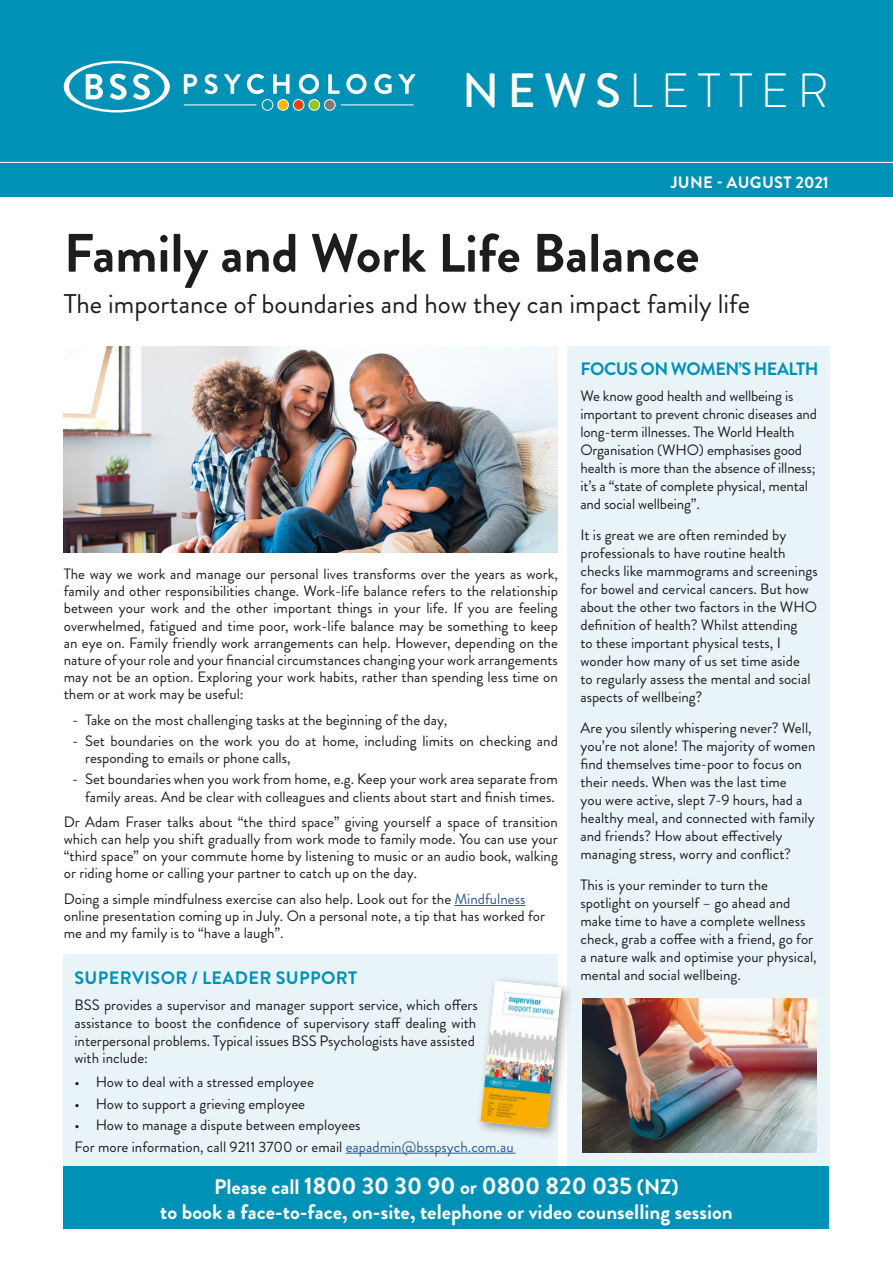
<style>
.page{position:relative;width:893px;height:1263px;background:#fff}
.page>*{position:absolute;margin:0;border:0;box-sizing:border-box;transform-origin:0 0}
.t1{font:700 54px "Brandon Grotesque";color:#1d1d1b}
.t2{font:300 48px "Brandon Grotesque";letter-spacing:.17em;color:#fff}
.t3{font:27px "Brandon Grotesque";color:#1d1d1b}
.t4{font:700 24px "Brandon Grotesque";color:#fff}
.t5{font:700 21px "Brandon Grotesque";color:#fff}
.t6{font:700 18px "Brandon Grotesque";letter-spacing:.02em;color:#0092b6}
.t7{font:700 18px "Brandon Grotesque";letter-spacing:-.03em;color:#0092b6}
.t8{font:700 16.5px "Brandon Grotesque";letter-spacing:.02em;color:#fff}
.t9{font:15px/18px "Brandon Grotesque";color:#1d1d1b}
.s1{font-weight:500}
.s2{color:#275b9b}
.s3{font-size:21px}
</style>
<div class="page">
<div style="left:0;top:0;width:893px;height:197px;background:#0092b6"></div>
<hr style="left:0;top:162px;width:893px;height:1px;background:#fff">
<svg style="left:184px;top:74px;width:13px;height:20px"></svg>
<svg style="left:205px;top:74px;width:13px;height:20px"></svg>
<svg style="left:224px;top:74px;width:17px;height:20px"></svg>
<svg style="left:247px;top:74px;width:17px;height:20px"></svg>
<svg style="left:273px;top:74px;width:17px;height:20px"></svg>
<svg style="left:299px;top:74px;width:20px;height:20px"></svg>
<svg style="left:328px;top:74px;width:12px;height:20px"></svg>
<svg style="left:346px;top:74px;width:20px;height:20px"></svg>
<svg style="left:374px;top:74px;width:18px;height:20px"></svg>
<svg style="left:398px;top:74px;width:17px;height:20px"></svg>
<hr style="left:184px;top:105px;width:73px;height:1px;background:#fff">
<hr style="left:341px;top:105px;width:73px;height:1px;background:#fff">
<svg style="left:64px;top:61px;width:106px;height:51px"></svg>
<div style="left:262px;top:99px;width:11px;height:12px;border:1px solid #fff;border-radius:50%"></div>
<div style="left:278px;top:100px;width:10px;height:10px;background:#fab600;border-radius:50%"></div>
<div style="left:277px;top:99px;width:12px;height:12px;border:1px solid #fff;border-radius:50%"></div>
<div style="left:293px;top:100px;width:11px;height:10px;background:#e14412;border-radius:50%"></div>
<div style="left:293px;top:99px;width:11px;height:12px;border:1px solid #fff;border-radius:50%"></div>
<div style="left:309px;top:100px;width:11px;height:10px;background:#9ac21c;border-radius:50%"></div>
<div style="left:309px;top:99px;width:11px;height:12px;border:1px solid #fff;border-radius:50%"></div>
<div style="left:324px;top:100px;width:11px;height:10px;background:#7c7b7b;border-radius:50%"></div>
<div style="left:324px;top:99px;width:11px;height:12px;border:1px solid #fff;border-radius:50%"></div>
<div style="left:567px;top:347px;width:262px;height:819px;background:#e9f4f9"></div>
<div style="left:64px;top:1166px;width:765px;height:63px;background:#0092b6"></div>
<img style="left:64px;top:347px;width:494px;height:205px">
<div style="left:64px;top:955px;width:494px;height:211px;background:#e9f4f9"></div>
<div style="left:475px;top:975px;width:99px;height:165px;background:#1d1d1b;opacity:.45"></div>
<img style="left:480px;top:981px;width:81px;height:147px">
<hr style="left:346px;top:1153px;width:169px;height:1px;background:#275b9b">
<hr style="left:454px;top:905px;width:71px;height:1px;background:#275b9b">
<img style="left:583px;top:998px;width:233px;height:154px">
<h2 class="t2" style="left:462px;top:57px;width:368px"><span class="s1">NEWS</span>LETTER</h2>
<p class="t8" style="left:671px;top:170px;width:160px">JUNE - AUGUST 2021</p>
<h1 class="t1" style="left:64px;top:215px;width:637px">Family and Work Life Balance</h1>
<h3 class="t3" style="left:64px;top:285px;width:688px">The importance of boundaries and how they can impact family life</h3>
<p class="t9" style="left:64px;top:566px;width:496px;line-height:17.1px;text-align:justify">The way we work and manage our personal lives transforms over the years as work, family and other responsibilities change. Work-life balance refers to the relationship between your work and the other important things in your life. If you are feeling overwhelmed, fatigued and time poor, work-life balance may be something to keep an eye on. Family friendly work arrangements can help. However, depending on the nature of your role and your financial circumstances changing your work arrangements may not be an option. Exploring your work habits, rather than spending less time on them or at work may be useful:</p>
<p class="t9" style="left:72px;top:711px;width:377px">- Take on the most challenging tasks at the beginning of the day,</p>
<p class="t9" style="left:85px;top:732px;width:474px;line-height:17.1px;text-indent:-13px">- Set boundaries on the work you do at home, including limits on checking and responding to emails or phone calls,</p>
<p class="t9" style="left:72px;top:771px;width:487px;line-height:17.1px;text-align:right">- Set boundaries when you work from home, e.g. Keep your work area separate from family areas. And be clear with colleagues and clients about start and finish times.</p>
<p class="t9" style="left:64px;top:814px;width:496px;line-height:17.1px;text-align:justify">Dr Adam Fraser talks about “the third space” giving yourself a space of transition which can help you shift gradually from work mode to family mode. You can use your “third space” on your commute home by listening to music or an audio book, walking or riding home or calling your partner to catch up on the day.</p>
<p class="t9" style="left:64px;top:890px;width:483px;line-height:17.1px">Doing a simple mindfulness exercise can also help. Look out for the <span class="s2">Mindfulness </span>online presentation coming up in July. On a personal note, a tip that has worked for me and my family is to “have a laugh”.</p>
<p class="t6" style="left:75px;top:965px;width:284px">SUPERVISOR / LEADER SUPPORT</p>
<p class="t9" style="left:74px;top:997px;width:405px;line-height:17.5px">BSS provides a supervisor and manager support service, which offers assistance to boost the confidence of supervisory staff dealing with interpersonal problems. Typical issues BSS Psychologists have assisted with include:</p>
<p class="t9" style="left:74px;top:1073px;width:241px">• How to deal with a stressed employee</p>
<p class="t9" style="left:74px;top:1095px;width:232px">• How to support a grieving employee</p>
<p class="t9" style="left:74px;top:1115px;width:441px;line-height:21.3px">• How to manage a dispute between employees<br>For more information, call 9211 3700 or email <span class="s2">eapadmin@bsspsych.com.au</span></p>
<p class="t7" style="left:581px;top:356px;width:239px">FOCUS ON WOMEN’S HEALTH</p>
<p class="t9" style="left:580px;top:387px;width:238px">We know good health and wellbeing is important to prevent chronic diseases and long-term illnesses. The World Health Organisation (WHO) emphasises good health is more than the absence of illness; it’s a “state of complete physical, mental and social wellbeing”.</p>
<p class="t9" style="left:580px;top:526px;width:239px">It is great we are often reminded by professionals to have routine health checks like mammograms and screenings for bowel and cervical cancers. But how about the other two factors in the WHO definition of health? Whilst attending<br>to these important physical tests, I wonder how many of us set time aside<br>to regularly assess the mental and social aspects of wellbeing?</p>
<p class="t9" style="left:580px;top:719px;width:237px">Are you silently whispering never? Well, you’re not alone! The majority of women find themselves time-poor to focus on their needs. When was the last time<br>you were active, slept 7-9 hours, had a healthy meal, and connected with family and friends? How about effectively managing stress, worry and conflict?</p>
<p class="t9" style="left:580px;top:876px;width:238px">This is your reminder to turn the spotlight on yourself – go ahead and make time to have a complete wellness check, grab a coffee with a friend, go for a nature walk and optimise your physical, mental and social wellbeing.</p>
<h3 class="t4" style="left:214px;top:1169px;width:466px"><span class="s3">Please call</span> 1800 30 30 90 <span class="s3">or</span> 0800 820 035 <span class="s3">(NZ)</span></h3>
<h3 class="t5" style="left:160px;top:1197px;width:574px">to book a face-to-face, on-site, telephone or video counselling session</h3>
</div>
